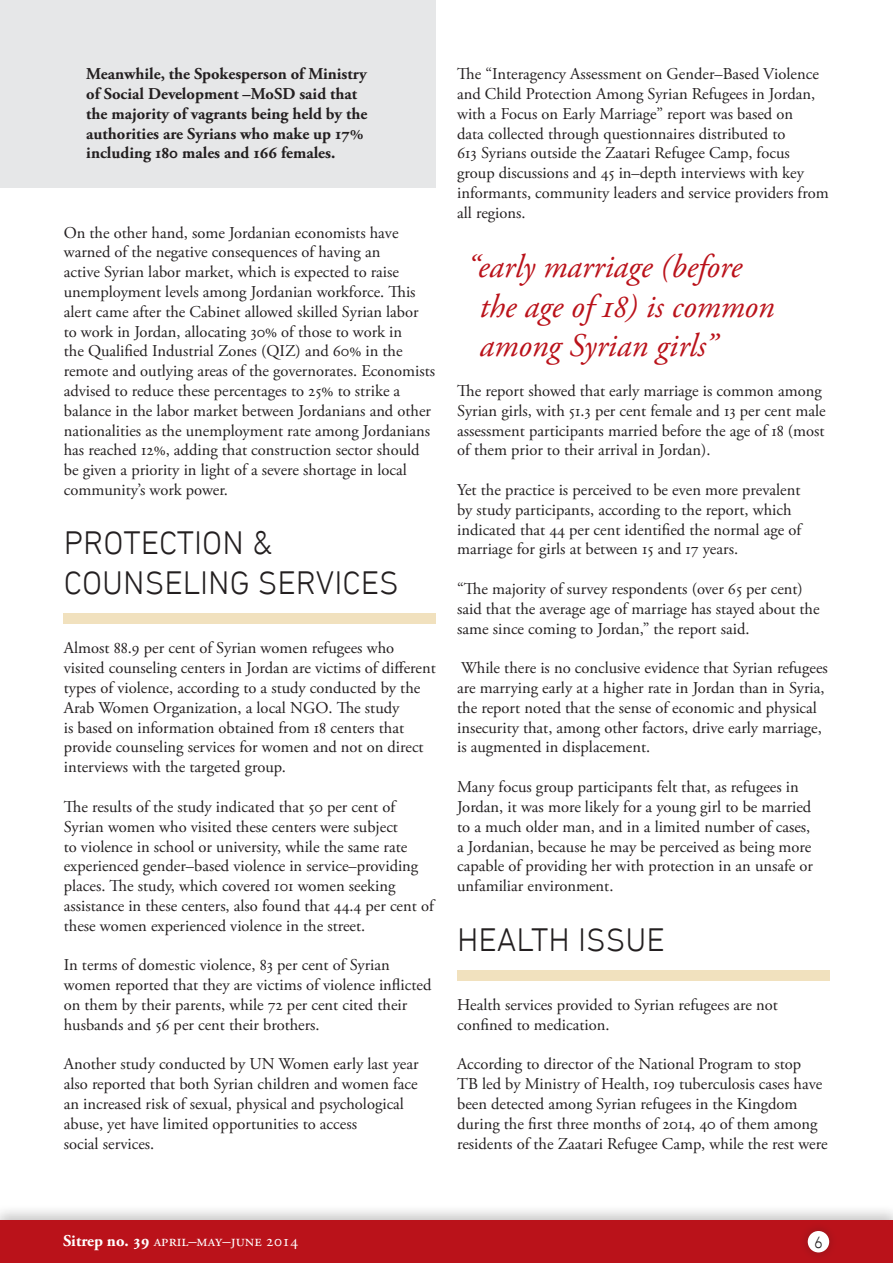
<style>
.page{position:relative;width:893px;height:1263px;background:#fff}
.page>*{position:absolute;margin:0;border:0;box-sizing:border-box;transform-origin:0 0}
.t1{font:italic 33px/39.6px "Adobe Garamond Pro";color:#ba121a}
.t2{font:300 33px/39.6px "DIN Next LT Arabic";color:#231f20}
.t3{font:16.5px/19.8px "Adobe Garamond Pro";color:#231f20}
.t4{font:700 16.5px/19.8px "Adobe Garamond Pro";color:#231f20}
.t5{font:16.5px "Adobe Garamond Pro";color:#fff}
.t6{font:300 16.5px "DIN Next LT Arabic";color:#231f20}
.s1{font-weight:700}
</style>
<div class="page">
<div style="left:0;top:1204px;width:893px;height:59px;background:#231f20;opacity:.25"></div>
<div style="left:0;top:1220px;width:893px;height:43px;background:#ba121a"></div>
<div style="left:799px;top:1222px;width:39px;height:39px;background:#231f20;opacity:.3"></div>
<div style="left:808px;top:1231px;width:21px;height:21px;background:#fff;border-radius:50%"></div>
<div style="left:0;top:0;width:436px;height:187px;background:#e6e7e8"></div>
<div style="left:64px;top:614px;width:372px;height:10px;background:#f1e1be"></div>
<div style="left:457px;top:970px;width:372px;height:10px;background:#f1e1be"></div>
<p class="t4" style="left:86px;top:64px;width:283px">Meanwhile, the Spokesperson of Ministry of Social Development –MoSD said that the majority of vagrants being held by the authorities are Syrians who make up 17% including 180 males and 166 females.</p>
<p class="t3" style="left:64px;top:223px;width:373px">On the other hand, some Jordanian economists have warned of the negative consequences of having an<br>active Syrian labor market, which is expected to raise unemployment levels among Jordanian workforce. This alert came after the Cabinet allowed skilled Syrian labor to work in Jordan, allocating 30% of those to work in<br>the Qualified Industrial Zones (QIZ) and 60% in the remote and outlying areas of the governorates. Economists advised to reduce these percentages to 25% to strike a balance in the labor market between Jordanians and other nationalities as the unemployment rate among Jordanians has reached 12%, adding that construction sector should be given a priority in light of a severe shortage in local community’s work power.</p>
<h1 class="t2" style="left:64px;top:523px;width:337px">PROTECTION &amp;<br>COUNSELING SERVICES</h1>
<p class="t3" style="left:64px;top:639px;width:374px">Almost 88.9 per cent of Syrian women refugees who visited counseling centers in Jordan are victims of different types of violence, according to a study conducted by the Arab Women Organization, a local NGO. The study<br>is based on information obtained from 18 centers that provide counseling services for women and not on direct interviews with the targeted group.</p>
<p class="t3" style="left:64px;top:797px;width:371px">The results of the study indicated that 50 per cent of Syrian women who visited these centers were subject<br>to violence in school or university, while the same rate experienced gender–based violence in service–providing places. The study, which covered 101 women seeking assistance in these centers, also found that 44.4 per cent of these women experienced violence in the street.</p>
<p class="t3" style="left:64px;top:956px;width:369px">In terms of domestic violence, 83 per cent of Syrian women reported that they are victims of violence inflicted on them by their parents, while 72 per cent cited their husbands and 56 per cent their brothers.</p>
<p class="t3" style="left:64px;top:1055px;width:356px">Another study conducted by UN Women early last year also reported that both Syrian children and women face an increased risk of sexual, physical and psychological abuse, yet have limited opportunities to access<br>social services.</p>
<p class="t3" style="left:457px;top:65px;width:373px">The “Interagency Assessment on Gender–Based Violence and Child Protection Among Syrian Refugees in Jordan, with a Focus on Early Marriage” report was based on<br>data collected through questionnaires distributed to<br>613 Syrians outside the Zaatari Refugee Camp, focus group discussions and 45 in–depth interviews with key informants, community leaders and service providers from all regions.</p>
<h1 class="t1" style="left:480px;top:248px;width:296px;text-indent:-13px">“early marriage (before the age of 18) is common among Syrian girls”</h1>
<p class="t3" style="left:457px;top:381px;width:370px">The report showed that early marriage is common among Syrian girls, with 51.3 per cent female and 13 per cent male assessment participants married before the age of 18 (most of them prior to their arrival in Jordan).</p>
<p class="t3" style="left:457px;top:480px;width:346px">Yet the practice is perceived to be even more prevalent by study participants, according to the report, which indicated that 44 per cent identified the normal age of marriage for girls at between 15 and 17 years.</p>
<p class="t3" style="left:457px;top:579px;width:364px">“The majority of survey respondents (over 65 per cent) said that the average age of marriage has stayed about the same since coming to Jordan,” the report said.</p>
<p class="t3" style="left:457px;top:659px;width:372px">While there is no conclusive evidence that Syrian refugees are marrying early at a higher rate in Jordan than in Syria, the report noted that the sense of economic and physical insecurity that, among other factors, drive early marriage, is augmented in displacement.</p>
<p class="t3" style="left:457px;top:777px;width:357px">Many focus group participants felt that, as refugees in Jordan, it was more likely for a young girl to be married to a much older man, and in a limited number of cases, a Jordanian, because he may be perceived as being more capable of providing her with protection in an unsafe or unfamiliar environment.</p>
<h1 class="t2" style="left:457px;top:919px;width:209px">HEALTH ISSUE</h1>
<p class="t3" style="left:457px;top:995px;width:322px">Health services provided to Syrian refugees are not confined to medication.</p>
<p class="t3" style="left:457px;top:1055px;width:372px">According to director of the National Program to stop<br>TB led by Ministry of Health, 109 tuberculosis cases have been detected among Syrian refugees in the Kingdom during the first three months of 2014, 40 of them among residents of the Zaatari Refugee Camp, while the rest were</p>
<p class="t5" style="left:63px;top:1231px;width:237px"><span class="s1">Sitrep no. 39</span> APRIL–MAY–JUNE 2014</p>
<p class="t6" style="left:814px;top:1232px;width:10px">6</p>
</div>
